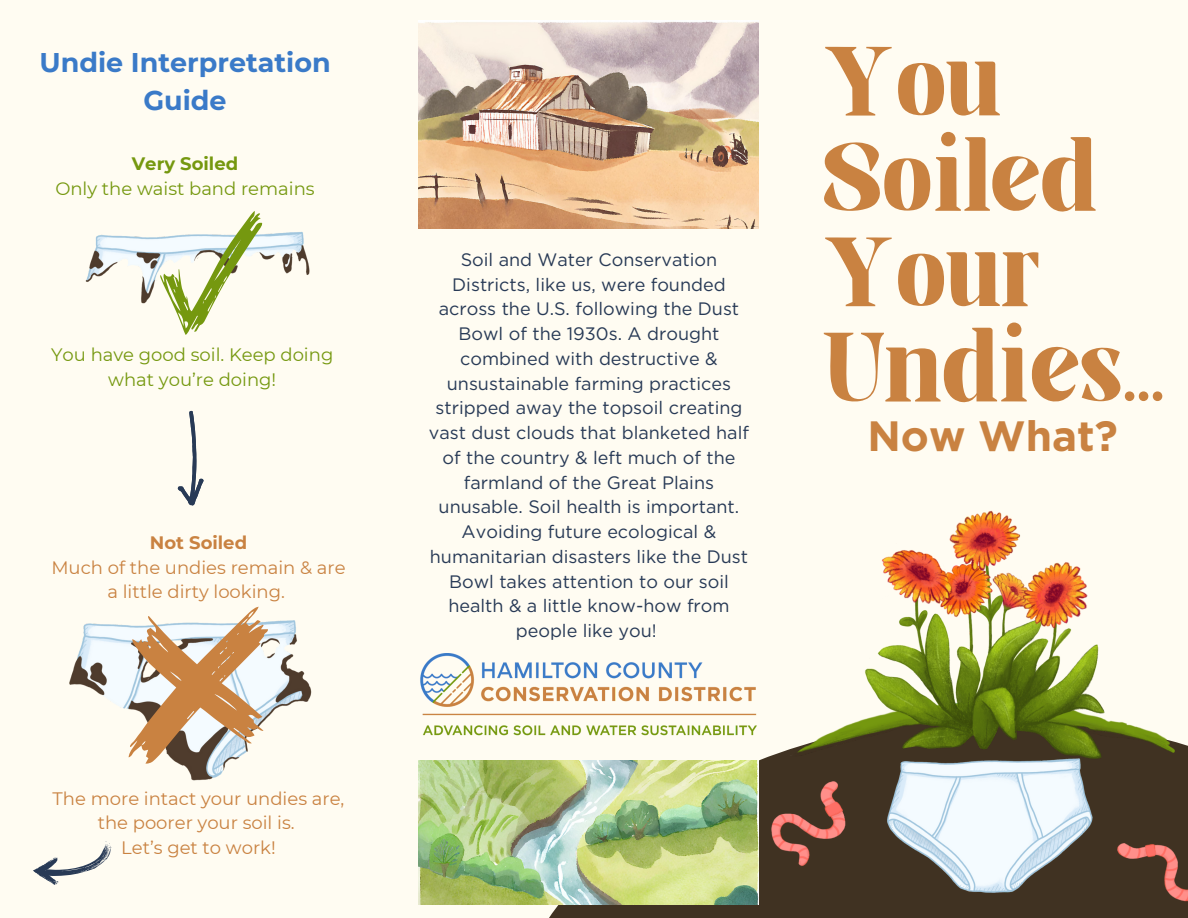
<style>
.page{position:relative;width:1188px;height:918px;background:#fffcf2}
.page>*{position:absolute;margin:0;border:0;box-sizing:border-box;transform-origin:0 0}
.t1{font:94.35px/95.2px "Elika Gorica";color:#c98241}
.t2{font:700 42.3px "Gotham";color:#c98241}
.t3{font:700 27px/37.2px "Montserrat";color:#3a7ac8;text-align:center}
.t4{font:18px/24.8px "Gotham";color:#283a56;text-align:center}
.t5{font:18px/24.8px "Montserrat";color:#c98241;text-align:center}
.t6{font:18px/24.8px "Montserrat";color:#75980f;text-align:center}
.t7{font:700 18px "Montserrat";color:#75980f}
.t8{font:700 18px "Montserrat";color:#c98241}
</style>
<div class="page">
<img style="left:419px;top:20px;width:340px;height:208px">
<div style="left:498px;top:717px;width:690px;height:201px;background:#403222"></div>
<img style="left:419px;top:817px;width:340px;height:88px">
<img style="left:69px;top:606px;width:243px;height:175px">
<svg style="left:129px;top:607px;width:139px;height:157px"></svg>
<svg style="left:33px;top:841px;width:79px;height:44px"></svg>
<svg style="left:178px;top:411px;width:26px;height:94px"></svg>
<img style="left:418px;top:653px;width:305px;height:164px">
<div style="left:60px;top:239px;width:180px;height:180px;background:#fffcf2;border-radius:50%"></div>
<img style="left:85px;top:231px;width:225px;height:73px">
<svg style="left:150px;top:211px;width:115px;height:124px"></svg>
<img style="left:887px;top:780px;width:206px;height:113px">
<img style="left:723px;top:510px;width:465px;height:270px">
<img style="left:688px;top:761px;width:179px;height:131px">
<img style="left:1117px;top:843px;width:71px;height:59px">
<p class="t3" style="left:39px;top:44px;width:293px">Undie Interpretation<br>Guide</p>
<p class="t7" style="left:132px;top:153px;width:108px">Very Soiled</p>
<p class="t6" style="left:55px;top:176px;width:261px">Only the waist band remains</p>
<p class="t6" style="left:51px;top:343px;width:284px">You have good soil. Keep doing what you’re doing!</p>
<p class="t8" style="left:150px;top:531px;width:99px">Not Soiled</p>
<p class="t5" style="left:51px;top:555px;width:296px">Much of the undies remain &amp; are a little dirty looking.</p>
<h1 class="t5" style="left:53px;top:786px;width:293px">The more intact your undies are, the poorer your soil is.</h1>
<p class="t5" style="left:121px;top:835px;width:156px">Let’s get to work!</p>
<p class="t4" style="left:429px;top:247px;width:322px">Soil and Water Conservation<br>Districts, like us, were founded across the U.S. following the Dust<br>Bowl of the 1930s. A drought combined with destructive &amp; unsustainable farming practices stripped away the topsoil creating vast dust clouds that blanketed half of the country &amp; left much of the farmland of the Great Plains unusable. Soil health is important.<br>Avoiding future ecological &amp; humanitarian disasters like the Dust<br>Bowl takes attention to our soil health &amp; a little know-how from people like you!</p>
<p class="t1" style="left:822px;top:44px;width:343px">You<br>Soiled<br>Your<br>Undies...</p>
<p class="t2" style="left:867px;top:410px;width:252px">Now What?</p>
</div>
